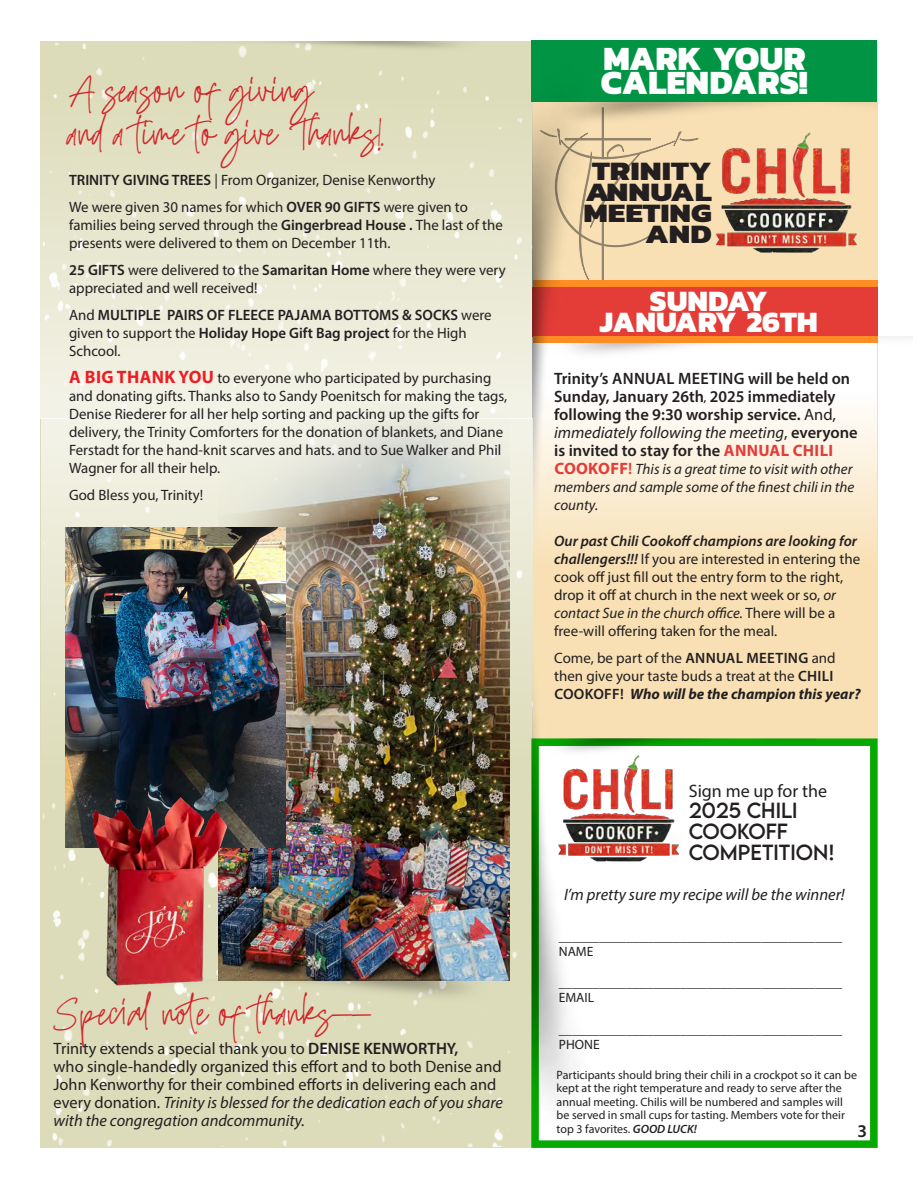
<style>
.page{position:relative;width:918px;height:1188px;background:#fff}
.page>*{position:absolute;margin:0;border:0;box-sizing:border-box;transform-origin:0 0}
.t1{font:800 34.5px "Kanit";color:#fff}
.t2{font:33px "Alistonde";color:#d2232a}
.t3{font:800 30px "Kanit";color:#fff}
.t4{font:800 27px "Kanit";color:#231f20;scale:1.18 1}
.t5{font:800 27px "Kanit";color:#231f20;scale:1.16 1}
.t6{font:19.5px "LEMONMILK";color:#231f20}
.t7{font:18px "Myriad Pro";color:#231f20}
.t8{font:600 18px "Myriad Pro";color:#231f20}
.t9{font:16.5px/18px "Myriad Pro";color:#231f20}
.t10{font:600 16.5px/18px "Myriad Pro";color:#231f20}
.t11{font:italic 16.5px "Myriad Pro";color:#231f20}
.t12{font:15px/18px "Myriad Pro";color:#231f20}
.t13{font:600 15px/18px "Myriad Pro";color:#231f20}
.t14{font:italic 15px/18px "Myriad Pro";color:#231f20}
.t15{font:13.5px "Myriad Pro";color:#231f20}
.t16{font:12px "Myriad Pro";color:#231f20}
.s1{font-weight:600}
.s2{font-weight:400}
.s3{font-weight:700;font-size:18px;color:#ed1d24}
.s4{font-weight:400;font-style:italic}
.s5{font-weight:700;color:#e43d38}
.s6{font-weight:700;font-style:normal;font-size:16.5px;color:#e43d38}
.s7{font-weight:600;font-style:normal;font-size:16.5px;color:#e43d38}
.s8{font-weight:600;font-style:italic}
.s9{font-style:italic}
.s10{font-weight:700;font-style:italic}
</style>
<div class="page">
<div style="left:44px;top:43px;width:489px;height:1104px;background:#dddcba"></div>
<div style="left:533px;top:44px;width:345px;height:1104px;background:#f8e0b4"></div>
<svg style="left:602px;top:371px;width:275px;height:171px;background:#fbf2e2"></svg>
<img style="left:602px;top:337px;width:310px;height:34px">
<img style="left:715px;top:132px;width:142px;height:121px">
<div style="left:535px;top:742px;width:339px;height:402px;background:#fff"></div>
<div style="left:531px;top:738px;width:347px;height:410px;border:8px solid #06a900"></div>
<div style="left:533px;top:287px;width:345px;height:50px;background:#e43d38"></div>
<svg style="left:602px;top:125px;width:98px;height:156px"></svg>
<div style="left:531px;top:41px;width:346px;height:61px;background:#009444"></div>
<div style="left:533px;top:281px;width:344px;height:6px;background:#ff8d23"></div>
<div style="left:533px;top:336px;width:344px;height:6px;background:#ff8d23"></div>
<img style="left:533px;top:102px;width:69px;height:1046px">
<img style="left:554px;top:764px;width:125px;height:102px">
<img style="left:61px;top:41px;width:470px;height:17px">
<img style="left:533px;top:738px;width:283px;height:26px">
<div style="left:41px;top:62px;width:491px;height:357px;background:linear-gradient(to bottom,#dbdab7,#f4f3e8)"></div>
<svg style="left:41px;top:419px;width:492px;height:379px;background:#e9e8d5"></svg>
<img style="left:219px;top:403px;width:290px;height:576px">
<img style="left:66px;top:528px;width:220px;height:319px">
<img style="left:130px;top:979px;width:379px;height:34px">
<img style="left:89px;top:794px;width:143px;height:195px">
<p class="t1" style="left:603px;top:31px;width:204px">MARK YOUR</p>
<p class="t2" style="left:69px;top:70px;width:246px">A season of giving</p>
<p class="t1" style="left:601px;top:55px;width:209px">CALENDARS!</p>
<p class="t2" style="left:69px;top:114px;width:316px">and a time to give Thanks!.</p>
<p class="t12" style="left:69px;top:171px;width:368px"><span class="s1">TRINITY GIVING TREES</span> | From Organizer, Denise Kenworthy</p>
<p class="t12" style="left:69px;top:198px;width:435px">We were given 30 names for which <span class="s1">OVER 90 GIFTS</span> were given to families being served through the <span class="s1">Gingerbread House .</span> The last of the presents were delivered to them on December 11th.</p>
<p class="t12" style="left:69px;top:261px;width:438px"><span class="s1">25 GIFTS</span> were delivered to the <span class="s1">Samaritan Home</span> where they were very appreciated and well received!</p>
<p class="t13" style="left:69px;top:306px;width:424px"><span class="s2">And</span> MULTIPLE PAIRS OF FLEECE PAJAMA BOTTOMS &amp; SOCKS <span class="s2">were given to support the</span> Holiday Hope Gift Bag project <span class="s2">for the High<br>Schcool.</span></p>
<p class="t12" style="left:69px;top:369px;width:440px"><span class="s3">A BIG THANK YOU</span> to everyone who participated by purchasing and donating gifts. Thanks also to Sandy Poenitsch for making the tags, Denise Riederer for all her help sorting and packing up the gifts for delivery, the Trinity Comforters for the donation of blankets, and Diane Ferstadt for the hand-knit scarves and hats. and to Sue Walker and Phil Wagner for all their help.</p>
<p class="t12" style="left:69px;top:486px;width:136px">God Bless you, Trinity!</p>
<p class="t4" style="left:592px;top:150px;width:103px">TRINITY</p>
<p class="t4" style="left:586px;top:171px;width:108px">ANNUAL</p>
<p class="t5" style="left:583px;top:192px;width:112px">MEETING</p>
<p class="t5" style="left:645px;top:213px;width:59px">AND</p>
<p class="t3" style="left:650px;top:277px;width:119px">SUNDAY</p>
<p class="t3" style="left:600px;top:298px;width:220px">JANUARY 26TH</p>
<p class="t10" style="left:554px;top:369px;width:305px">Trinity’s ANNUAL MEETING will be held on Sunday, January 26th, 2025 immediately following the 9:30 worship service. <span class="s2">And, </span><span class="s4">immediately following the meeting</span><span class="s2">,</span> everyone is invited to stay for the <span class="s5">ANNUAL CHILI</span></p>
<p class="t14" style="left:554px;top:460px;width:302px"><span class="s6">COOKOFF</span><span class="s7">!</span> This is a great time to visit with other members and sample some of the finest chili in the county.</p>
<p class="t12" style="left:554px;top:532px;width:308px"><span class="s8">Our past Chili Cookoff champions are looking for challengers!!!</span> If you are interested in entering the cook off just fill out the entry form to the right, drop it off at church in the next week or so, <span class="s9">or contact Sue in the church office.</span> There will be a free-will offering taken for the meal.</p>
<p class="t12" style="left:554px;top:649px;width:308px">Come, be part of the <span class="s1">ANNUAL MEETING</span> and then give your taste buds a treat at the <span class="s1">CHILI<br>COOKOFF!</span> <span class="s10">Who will be the champion this year?</span></p>
<p class="t2" style="left:54px;top:993px;width:319px">Special note of thanks——</p>
<p class="t9" style="left:54px;top:1039px;width:405px">Trinity extends a special thank you to <span class="s1">DENISE KENWORTHY,</span></p>
<p class="t9" style="left:54px;top:1057px;width:451px">who single-handedly organized this effort and to both Denise and John Kenworthy for their combined efforts in delivering each and every donation. <span class="s9">Trinity is blessed for the dedication each of you share with the congregation andcommunity.</span></p>
<p class="t7" style="left:689px;top:780px;width:140px">Sign me up for the</p>
<p class="t6" style="left:689px;top:798px;width:110px">2025 CHILI</p>
<p class="t6" style="left:689px;top:819px;width:101px">COOKOFF</p>
<p class="t6" style="left:689px;top:840px;width:147px">COMPETITION!</p>
<p class="t11" style="left:564px;top:885px;width:282px">I’m pretty sure my recipe will be the winner!</p>
<p class="t15" style="left:559px;top:928px;width:285px">__________________________________________</p>
<p class="t15" style="left:559px;top:943px;width:36px">NAME</p>
<p class="t15" style="left:559px;top:975px;width:285px">__________________________________________</p>
<p class="t15" style="left:559px;top:990px;width:37px">EMAIL</p>
<p class="t15" style="left:559px;top:1021px;width:285px">__________________________________________</p>
<p class="t15" style="left:559px;top:1036px;width:42px">PHONE</p>
<p class="t16" style="left:557px;top:1068px;width:302px">Participants should bring their chili in a crockpot so it can be</p>
<p class="t16" style="left:557px;top:1081px;width:287px">kept at the right temperature and ready to serve after the</p>
<p class="t16" style="left:557px;top:1095px;width:288px">annual meeting. Chilis will be numbered and samples will</p>
<p class="t16" style="left:557px;top:1108px;width:290px">be served in small cups for tasting. Members vote for their</p>
<p class="t16" style="left:557px;top:1122px;width:142px">top 3 favorites. <span class="s8">GOOD LUCK!</span></p>
<p class="t8" style="left:857px;top:1120px;width:11px">3</p>
</div>
